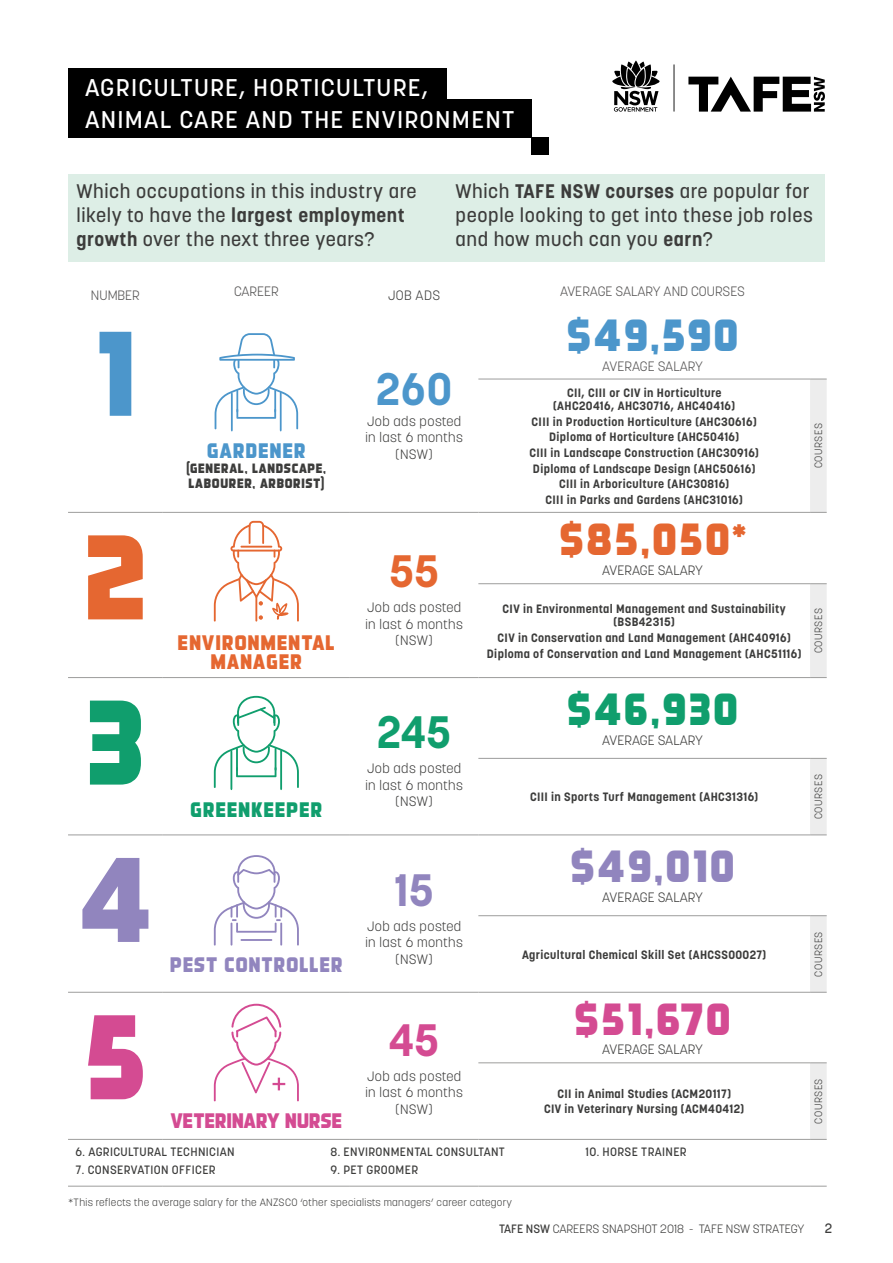
<style>
.page{position:relative;width:893px;height:1263px;background:#fff}
.page>*{position:absolute;margin:0;border:0;box-sizing:border-box;transform-origin:0 0}
.t1{font:120px "Detroit 05 Base";color:#4c96cb}
.t2{font:120px "Detroit 05 Base";color:#e56731}
.t3{font:120px "Detroit 05 Base";color:#109e6d}
.t4{font:120px "Detroit 05 Base";color:#9185be}
.t5{font:120px "Detroit 05 Base";color:#d44b92}
.t6{font:45px "Detroit 05 Base";color:#e56731}
.t7{font:45px "Detroit 05 Base";color:#4c96cb}
.t8{font:45px "Detroit 05 Base";color:#109e6d}
.t9{font:45px "Detroit 05 Base";color:#9185be}
.t10{font:45px "Detroit 05 Base";color:#d44b92}
.Body_text{font:700 45px "Korolev";color:#4c96cb}
.t11{font:700 45px "Korolev";color:#109e6d}
.t12{font:700 45px "Korolev";color:#e56731}
.t13{font:700 45px "Korolev";color:#9185be}
.t14{font:700 45px "Korolev";color:#d44b92}
.t15{font:500 24px "Korolev";letter-spacing:.05em;color:#fff}
.Col_2_text{font:21px/19.5px "Detroit 05 Base";color:#e56731;text-align:center}
.Col_2_text-2{font:21px "Detroit 05 Base";letter-spacing:-.05em;color:#d44b92}
.Col_2_text-3{font:21px "Detroit 05 Base";letter-spacing:-.01em;color:#9185be}
.Col_2_text-4{font:21px "Detroit 05 Base";color:#109e6d}
.Col_2_text-5{font:21px "Detroit 05 Base";color:#4c96cb}
.Body_text-2{font:500 19.5px/24px "Korolev";letter-spacing:.03em;color:#3c3c3b}
.Body_text-3{font:300 13.5px/16.5px "Korolev";letter-spacing:.03em;color:#3c3c3b;text-align:center}
.Body_text-4{font:300 13.5px "Korolev";color:#3c3c3b}
.Aveage_salary{font:300 13.5px "Korolev";color:#555454}
.Col_2_text-6{font:13.5px/15px "Detroit 05 Base";color:#3c3c3b}
.t16{font:500 13.5px "Korolev";color:#3c3c3b}
.Courses_pg_1{font:700 12px/13.5px "Korolev";letter-spacing:.03em;color:#3c3c3b;text-align:center}
.Col_2_text-7{font:500 12px "Korolev";letter-spacing:.03em;color:#3c3c3b}
.t17{font:300 12px "Korolev";color:#3c3c3b}
.Small_text{font:300 10.5px "Korolev";letter-spacing:.03em;color:#3c3c3b}
.Small_text_medium{font:300 10.5px "Korolev";letter-spacing:.05em;color:#3c3c3b}
.s1{font-weight:700}
.s2{font-weight:500}
</style>
<div class="page">
<svg style="left:688px;top:77px;width:137px;height:35px"></svg>
<hr style="left:674px;top:64px;width:1px;height:48px;background:#000">
<svg style="left:612px;top:61px;width:48px;height:51px"></svg>
<div style="left:68px;top:68px;width:378px;height:38px;background:#000"></div>
<div style="left:68px;top:100px;width:463px;height:38px;background:#000"></div>
<div style="left:531px;top:137px;width:18px;height:17px;background:#000"></div>
<div style="left:68px;top:174px;width:757px;height:88px;background:#ddeee6"></div>
<hr style="left:68px;top:512px;width:95px;height:1px;background:#9d9d9c">
<hr style="left:163px;top:512px;width:187px;height:1px;background:#9d9d9c">
<hr style="left:350px;top:512px;width:128px;height:1px;background:#9d9d9c">
<hr style="left:68px;top:677px;width:95px;height:1px;background:#9d9d9c">
<hr style="left:163px;top:677px;width:187px;height:1px;background:#9d9d9c">
<hr style="left:350px;top:677px;width:128px;height:1px;background:#9d9d9c">
<hr style="left:68px;top:835px;width:95px;height:1px;background:#9d9d9c">
<hr style="left:163px;top:835px;width:187px;height:1px;background:#9d9d9c">
<hr style="left:350px;top:835px;width:128px;height:1px;background:#9d9d9c">
<hr style="left:68px;top:992px;width:95px;height:1px;background:#9d9d9c">
<hr style="left:163px;top:992px;width:187px;height:1px;background:#9d9d9c">
<hr style="left:350px;top:992px;width:128px;height:1px;background:#9d9d9c">
<hr style="left:478px;top:379px;width:332px;height:1px;background:#9d9d9c">
<hr style="left:478px;top:512px;width:332px;height:1px;background:#9d9d9c">
<hr style="left:478px;top:583px;width:332px;height:1px;background:#9d9d9c">
<hr style="left:478px;top:677px;width:332px;height:1px;background:#9d9d9c">
<hr style="left:478px;top:758px;width:332px;height:1px;background:#9d9d9c">
<hr style="left:478px;top:835px;width:332px;height:1px;background:#9d9d9c">
<hr style="left:478px;top:915px;width:332px;height:1px;background:#9d9d9c">
<hr style="left:478px;top:992px;width:332px;height:1px;background:#9d9d9c">
<hr style="left:478px;top:1062px;width:332px;height:1px;background:#9d9d9c">
<hr style="left:68px;top:1139px;width:95px;height:1px;background:#9d9d9c">
<hr style="left:163px;top:1139px;width:187px;height:1px;background:#9d9d9c">
<hr style="left:350px;top:1139px;width:128px;height:1px;background:#9d9d9c">
<hr style="left:478px;top:1139px;width:332px;height:1px;background:#9d9d9c">
<svg style="left:810px;top:379px;width:17px;height:761px"></svg>
<hr style="left:68px;top:1186px;width:95px;height:1px;background:#9d9d9c">
<hr style="left:163px;top:1186px;width:187px;height:1px;background:#9d9d9c">
<hr style="left:350px;top:1186px;width:128px;height:1px;background:#9d9d9c">
<hr style="left:478px;top:1186px;width:332px;height:1px;background:#9d9d9c">
<svg style="left:810px;top:1186px;width:17px;height:1px"></svg>
<svg style="left:215px;top:333px;width:83px;height:98px"></svg>
<svg style="left:214px;top:521px;width:85px;height:101px"></svg>
<svg style="left:214px;top:696px;width:85px;height:94px"></svg>
<svg style="left:214px;top:855px;width:85px;height:90px"></svg>
<svg style="left:214px;top:1004px;width:85px;height:97px"></svg>
<h1 class="t15" style="left:85px;top:73px;width:344px">AGRICULTURE, HORTICULTURE,</h1>
<h1 class="t15" style="left:85px;top:104px;width:431px">ANIMAL CARE AND THE ENVIRONMENT</h1>
<p class="Body_text-2" style="left:77px;top:179px;width:342px">Which occupations in this industry are likely to have the <span class="s1">largest employment growth</span> over the next three years?</p>
<p class="Body_text-2" style="left:455px;top:179px;width:359px">Which <span class="s1">TAFE NSW courses</span> are popular for people looking to get into these job roles and how much can you <span class="s1">earn</span>?</p>
<p class="Aveage_salary" style="left:91px;top:287px;width:50px">NUMBER</p>
<p class="Aveage_salary" style="left:234px;top:283px;width:46px">CAREER</p>
<p class="Body_text-3" style="left:388px;top:287px;width:54px">JOB ADS</p>
<p class="Aveage_salary" style="left:560px;top:283px;width:186px">AVERAGE SALARY AND COURSES</p>
<p class="t1" style="left:92px;top:310px;width:48px">1</p>
<p class="Col_2_text-5" style="left:207px;top:439px;width:101px">GARDENER</p>
<p class="Col_2_text-6" style="left:186px;top:461px;width:142px">(GENERAL, LANDSCAPE,<br>LABOURER, ARBORIST)</p>
<p class="t7" style="left:565px;top:311px;width:176px">$49,590</p>
<p class="Aveage_salary" style="left:602px;top:357px;width:102px">AVERAGE SALARY</p>
<p class="Courses_pg_1" style="left:553px;top:386px;width:184px">CII, CIII or CIV in Horticulture (AHC20416, AHC30716, AHC40416)</p>
<p class="Courses_pg_1" style="left:532px;top:415px;width:227px">CIII in Production Horticulture (AHC30616)</p>
<p class="Courses_pg_1" style="left:549px;top:430px;width:192px">Diploma of Horticulture (AHC50416)</p>
<p class="Courses_pg_1" style="left:529px;top:446px;width:231px">CIII in Landscape Construction (AHC30916)</p>
<p class="Courses_pg_1" style="left:533px;top:462px;width:224px">Diploma of Landscape Design (AHC50616)</p>
<p class="Courses_pg_1" style="left:559px;top:477px;width:172px">CIII in Arboriculture (AHC30816)</p>
<p class="Courses_pg_1" style="left:546px;top:493px;width:199px">CIII in Parks and Gardens (AHC31016)</p>
<p class="Body_text" style="left:376px;top:361px;width:78px">260</p>
<p class="Body_text-3" style="left:365px;top:413px;width:99px">Job ads posted in last 6 months (NSW)</p>
<p class="t2" style="left:81px;top:513px;width:70px">2</p>
<p class="t3" style="left:83px;top:678px;width:67px">3</p>
<p class="t4" style="left:75px;top:836px;width:82px">4</p>
<p class="t5" style="left:81px;top:993px;width:71px">5</p>
<p class="Col_2_text" style="left:177px;top:632px;width:160px">ENVIRONMENTAL<br>MANAGER</p>
<p class="Col_2_text-4" style="left:190px;top:798px;width:135px">GREENKEEPER</p>
<p class="Col_2_text-3" style="left:170px;top:953px;width:175px">PEST CONTROLLER</p>
<p class="Col_2_text-2" style="left:170px;top:1109px;width:174px">VETERINARY NURSE</p>
<p class="t12" style="left:389px;top:543px;width:52px">55</p>
<p class="Body_text-3" style="left:365px;top:599px;width:99px">Job ads posted in last 6 months (NSW)</p>
<p class="t11" style="left:377px;top:704px;width:76px">245</p>
<p class="Body_text-3" style="left:365px;top:760px;width:99px">Job ads posted in last 6 months (NSW)</p>
<p class="t13" style="left:394px;top:862px;width:41px">15</p>
<p class="Body_text-3" style="left:365px;top:918px;width:99px">Job ads posted in last 6 months (NSW)</p>
<p class="t14" style="left:389px;top:1012px;width:52px">45</p>
<p class="Body_text-3" style="left:365px;top:1068px;width:99px">Job ads posted in last 6 months (NSW)</p>
<p class="t6" style="left:558px;top:515px;width:191px">$85,050<sup>*</sup></p>
<p class="Body_text-4" style="left:602px;top:561px;width:102px">AVERAGE SALARY</p>
<p class="Courses_pg_1" style="left:503px;top:602px;width:285px">CIV in Environmental Management and Sustainability (BSB42315)</p>
<p class="Courses_pg_1" style="left:498px;top:631px;width:295px">CIV in Conservation and Land Management (AHC40916)</p>
<p class="Courses_pg_1" style="left:487px;top:647px;width:316px">Diploma of Conservation and Land Management (AHC51116)</p>
<p class="t8" style="left:566px;top:685px;width:175px">$46,930</p>
<p class="Body_text-4" style="left:602px;top:731px;width:102px">AVERAGE SALARY</p>
<p class="Courses_pg_1" style="left:530px;top:790px;width:230px">CIII in Sports Turf Management (AHC31316)</p>
<p class="t9" style="left:569px;top:843px;width:168px">$49,010</p>
<p class="Body_text-4" style="left:602px;top:889px;width:102px">AVERAGE SALARY</p>
<p class="Courses_pg_1" style="left:522px;top:947px;width:246px">Agricultural Chemical Skill Set (AHCSS00027)</p>
<p class="t10" style="left:573px;top:995px;width:160px">$51,670</p>
<p class="Body_text-4" style="left:602px;top:1041px;width:102px">AVERAGE SALARY</p>
<p class="Courses_pg_1" style="left:557px;top:1087px;width:175px">CII in Animal Studies (ACM20117)</p>
<p class="Courses_pg_1" style="left:544px;top:1102px;width:202px">CIV in Veterinary Nursing (ACM40412)</p>
<p class="Col_2_text-7" style="left:76px;top:1145px;width:161px">6. AGRICULTURAL TECHNICIAN</p>
<p class="Col_2_text-7" style="left:76px;top:1162px;width:142px">7. CONSERVATION OFFICER</p>
<p class="Col_2_text-7" style="left:331px;top:1145px;width:176px">8. ENVIRONMENTAL CONSULTANT</p>
<p class="Col_2_text-7" style="left:331px;top:1162px;width:89px">9. PET GROOMER</p>
<p class="Small_text" style="left:68px;top:1195px;width:446px">*This reflects the average salary for the ANZSCO ‘other specialists managers’ career category</p>
<p class="Col_2_text-7" style="left:585px;top:1145px;width:103px">10. HORSE TRAINER</p>
<p class="Small_text_medium" style="left:812px;top:468px;width:47px;rotate:-90deg">COURSES</p>
<p class="Small_text_medium" style="left:812px;top:653px;width:47px;rotate:-90deg">COURSES</p>
<p class="Small_text_medium" style="left:812px;top:819px;width:47px;rotate:-90deg">COURSES</p>
<p class="Small_text_medium" style="left:812px;top:976px;width:47px;rotate:-90deg">COURSES</p>
<p class="Small_text_medium" style="left:812px;top:1123px;width:47px;rotate:-90deg">COURSES</p>
<p class="t17" style="left:499px;top:1221px;width:307px"><span class="s2">TAFE NSW</span> CAREERS SNAPSHOT 2018 - TAFE NSW STRATEGY</p>
<p class="t16" style="left:825px;top:1219px;width:9px">2</p>
</div>
